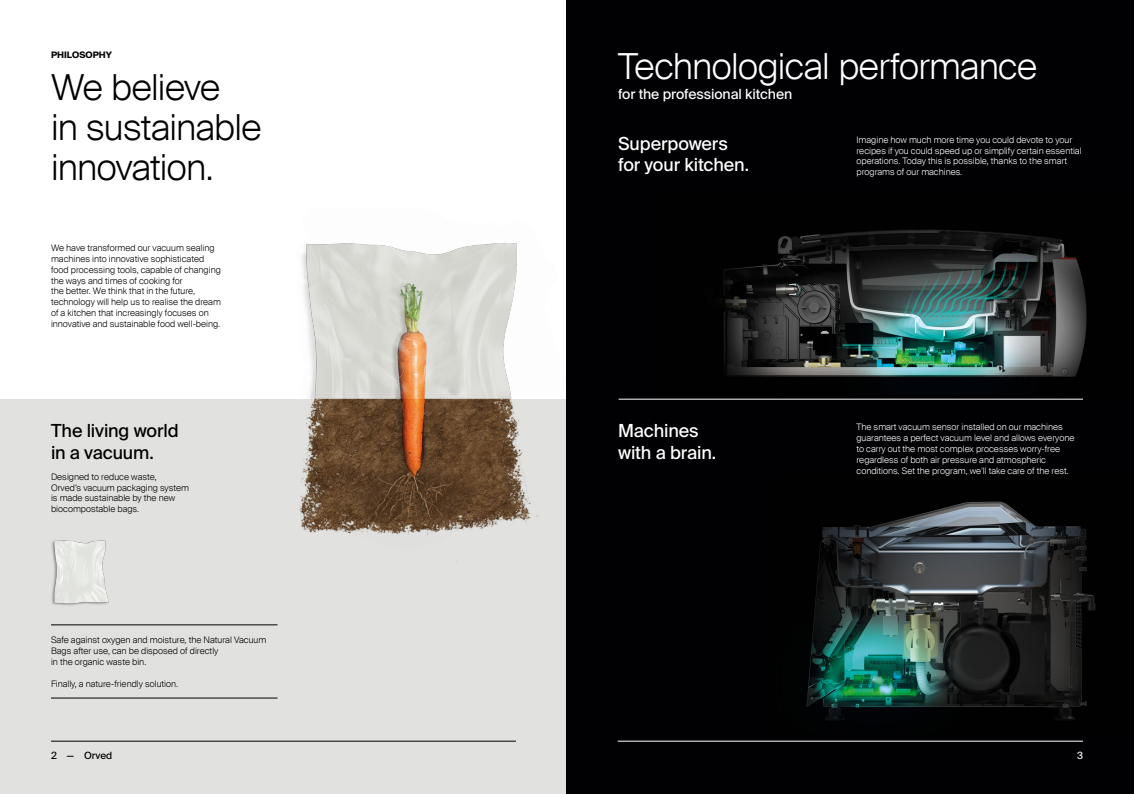
<style>
.page{position:relative;width:1134px;height:794px;background:#fff}
.page>*{position:absolute;margin:0;border:0;box-sizing:border-box;transform-origin:0 0}
.t1{font:300 36px/40px "Suisse Intl";letter-spacing:-.02em;color:#000}
.t2{font:300 36px "Suisse Intl";letter-spacing:-.015em;color:#fff}
.t3{font:18px/21.6px "Suisse Intl";letter-spacing:-.005em;color:#fff}
.t4{font:18px/21.6px "Suisse Intl";letter-spacing:-.005em;color:#000}
.t5{font:14px "Suisse Intl";letter-spacing:-.005em;color:#fff}
.t6{font:10px "Suisse Intl";color:#000}
.t7{font:10px "Suisse Intl";color:#fff}
.t8{font:300 9px/10.8px "Suisse Intl";color:#000}
.t9{font:300 9px/10.8px "Suisse Intl";color:#fff}
.t10{font:700 9px "Suisse Intl";letter-spacing:.005em;color:#000}
</style>
<div class="page">
<div style="left:0;top:399px;width:567px;height:395px;background:#e1e2df"></div>
<img style="left:567px;top:0;width:567px;height:794px">
<img style="left:299px;top:209px;width:268px;height:404px">
<img style="left:52px;top:540px;width:57px;height:66px">
<hr style="left:51px;top:624px;width:226px;height:1px;background:#000">
<hr style="left:51px;top:698px;width:226px;height:1px;background:#000">
<hr style="left:51px;top:741px;width:465px;height:1px;background:#000">
<hr style="left:618px;top:741px;width:465px;height:1px;background:#fff">
<hr style="left:619px;top:399px;width:464px;height:1px;background:#fff">
<p class="t10" style="left:51px;top:50px;width:63px">PHILOSOPHY</p>
<h1 class="t1" style="left:51px;top:68px;width:212px">We believe<br>in sustainable innovation.</h1>
<p class="t8" style="left:51px;top:243px;width:171px">We have transformed our vacuum sealing machines into innovative sophisticated food processing tools, capable of changing the ways and times of cooking for<br>the better. We think that in the future, technology will help us to realise the dream of a kitchen that increasingly focuses on innovative and sustainable food well-being.</p>
<h2 class="t4" style="left:51px;top:420px;width:129px">The living world in a vacuum.</h2>
<p class="t8" style="left:51px;top:471px;width:140px">Designed to reduce waste,<br>Orved’s vacuum packaging system is made sustainable by the new biocompostable bags.</p>
<p class="t8" style="left:51px;top:635px;width:217px">Safe against oxygen and moisture, the Natural Vacuum<br>Bags after use, can be disposed of directly<br>in the organic waste bin.</p>
<p class="t8" style="left:51px;top:678px;width:129px">Finally, a nature-friendly solution.</p>
<h1 class="t2" style="left:618px;top:45px;width:421px">Technological performance</h1>
<h3 class="t5" style="left:618px;top:86px;width:176px">for the professional kitchen</h3>
<h2 class="t3" style="left:618px;top:133px;width:133px">Superpowers for your kitchen.</h2>
<h2 class="t3" style="left:618px;top:420px;width:100px">Machines with a brain.</h2>
<p class="t9" style="left:856px;top:134px;width:227px">Imagine how much more time you could devote to your recipes if you could speed up or simplify certain essential operations. Today this is possible, thanks to the smart programs of our machines.</p>
<p class="t9" style="left:856px;top:422px;width:219px">The smart vacuum sensor installed on our machines guarantees a perfect vacuum level and allows everyone to carry out the most complex processes worry-free regardless of both air pressure and atmospheric conditions. Set the program, we'll take care of the rest.</p>
<p class="t6" style="left:51px;top:750px;width:63px">2 — Orved</p>
<p class="t7" style="left:1077px;top:750px;width:7px">3</p>
</div>
